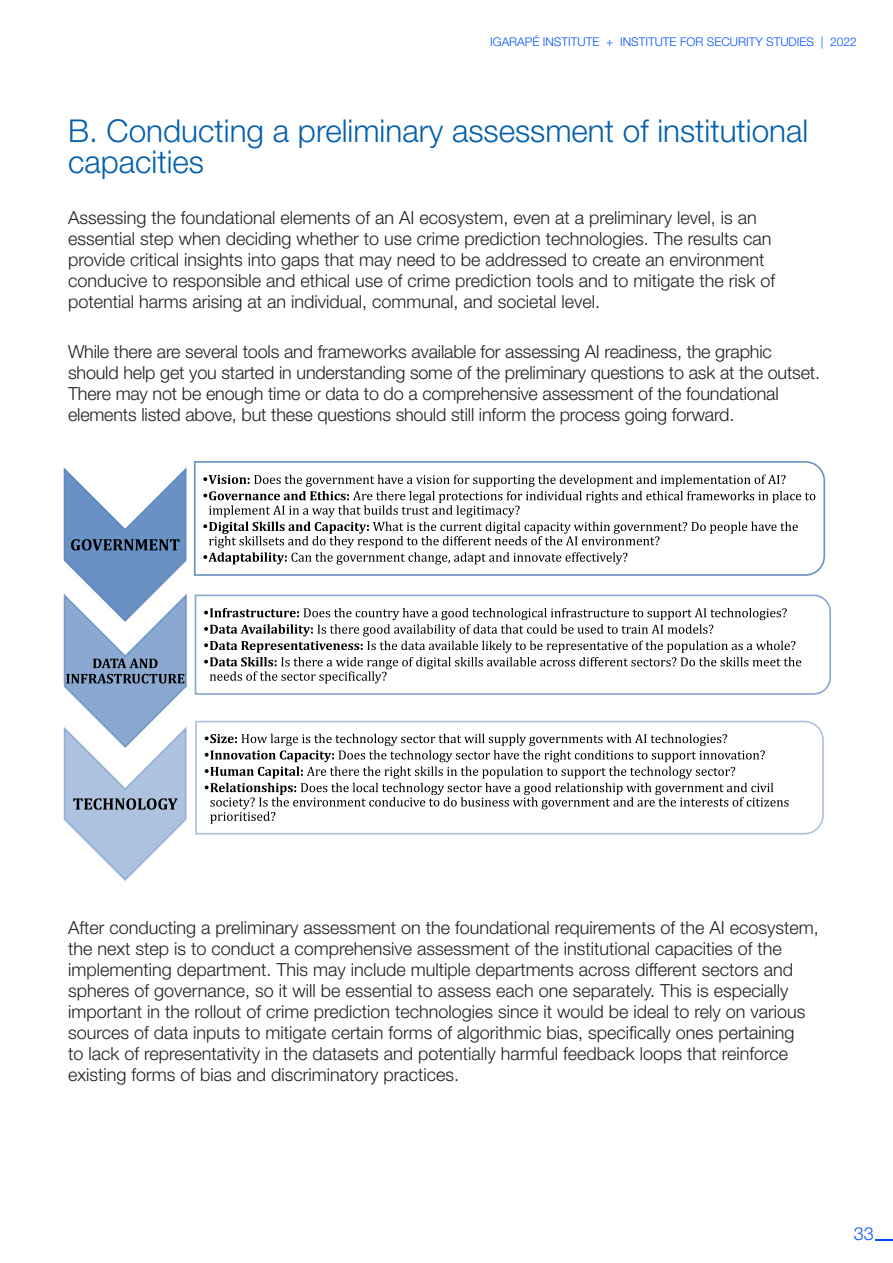
<style>
.page{position:relative;width:893px;height:1263px;background:#fff}
.page>*{position:absolute;margin:0;border:0;box-sizing:border-box;transform-origin:0 0}
.t1{font:300 31.5px/31.5px "Helvetica Neue LT Std";color:#015fae}
.t2{font:300 18px/21px "Helvetica Neue LT Std";color:#231f20}
.t3{font:300 18px "Helvetica Neue LT Std";color:#0050ff}
.t4{font:300 12px "Helvetica Neue LT Std";color:#0050ff}
</style>
<div class="page">
<svg style="left:876px;top:1239px;width:17px;height:1px"></svg>
<svg style="left:193px;top:462px;width:633px;height:114px"></svg>
<svg style="left:203px;top:475px;width:612px;height:89px"></svg>
<svg style="left:194px;top:594px;width:637px;height:101px"></svg>
<svg style="left:204px;top:608px;width:597px;height:75px"></svg>
<svg style="left:63px;top:467px;width:124px;height:414px"></svg>
<svg style="left:195px;top:720px;width:629px;height:115px"></svg>
<svg style="left:205px;top:734px;width:584px;height:90px"></svg>
<p class="t4" style="left:490px;top:34px;width:368px">IGARAPÉ INSTITUTE + INSTITUTE FOR SECURITY STUDIES | 2022</p>
<h1 class="t1" style="left:68px;top:114px;width:742px">B. Conducting a preliminary assessment of institutional capacities</h1>
<p class="t2" style="left:68px;top:206px;width:709px">Assessing the foundational elements of an AI ecosystem, even at a preliminary level, is an essential step when deciding whether to use crime prediction technologies. The results can provide critical insights into gaps that may need to be addressed to create an environment conducive to responsible and ethical use of crime prediction tools and to mitigate the risk of potential harms arising at an individual, communal, and societal level.</p>
<p class="t2" style="left:68px;top:341px;width:753px">While there are several tools and frameworks available for assessing AI readiness, the graphic should help get you started in understanding some of the preliminary questions to ask at the outset.<br>There may not be enough time or data to do a comprehensive assessment of the foundational elements listed above, but these questions should still inform the process going forward.</p>
<p class="t2" style="left:68px;top:916px;width:752px">After conducting a preliminary assessment on the foundational requirements of the AI ecosystem, the next step is to conduct a comprehensive assessment of the institutional capacities of the implementing department. This may include multiple departments across different sectors and spheres of governance, so it will be essential to assess each one separately. This is especially important in the rollout of crime prediction technologies since it would be ideal to rely on various sources of data inputs to mitigate certain forms of algorithmic bias, specifically ones pertaining<br>to lack of representativity in the datasets and potentially harmful feedback loops that reinforce existing forms of bias and discriminatory practices.</p>
<p class="t3" style="left:854px;top:1223px;width:22px">33</p>
</div>
